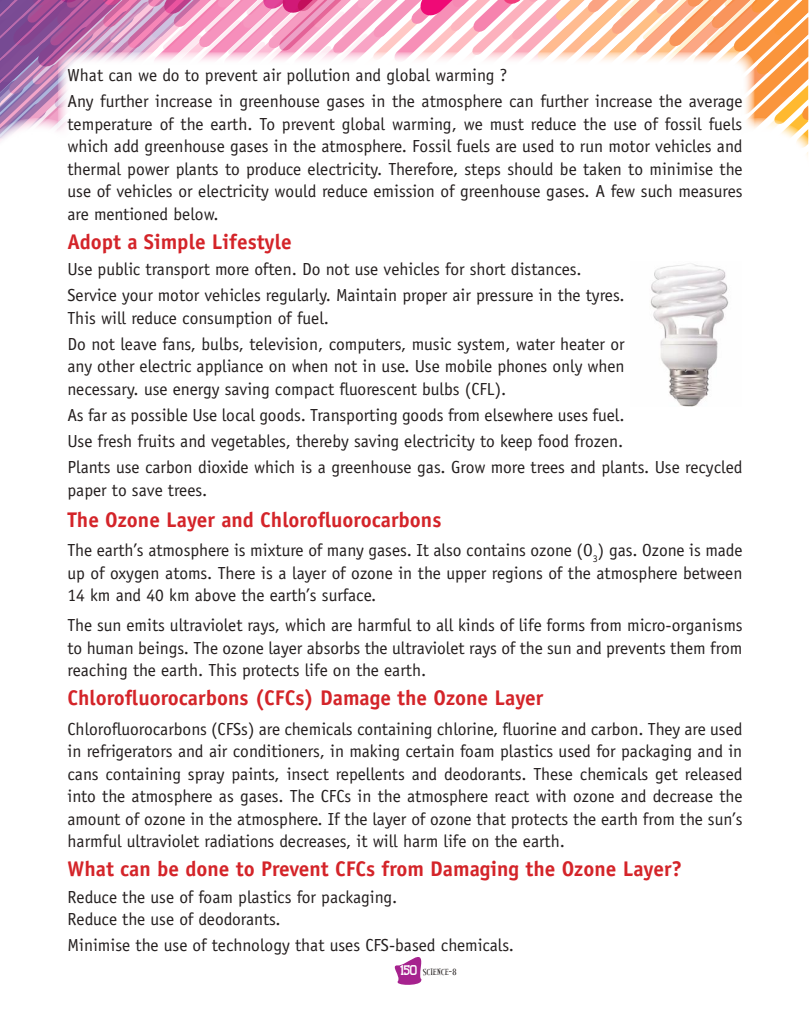
<style>
.page{position:relative;width:810px;height:1035px;background:#fff}
.page>*{position:absolute;margin:0;border:0;box-sizing:border-box;transform-origin:0 0}
.t1{font:700 21.25px "Officina Sans";color:#d42429}
.t2{font:17.5px/22.5px "Officina Sans";color:#241f1f}
.t3{font:8.75px "Alleycat ICG";color:#241f1f}
.s1{font-family:"Cash Font";font-size:13.75px;color:#fff}
</style>
<div class="page">
<svg style="left:394px;top:957px;width:28px;height:28px"></svg>
<svg style="left:0;top:0;width:809px;height:156px"></svg>
<div style="left:58px;top:52px;width:697px;height:507px;background:#fff;border-radius:15px"></div>
<img style="left:650px;top:263px;width:79px;height:143px">
<p class="t2" style="left:68px;top:62px;width:677px;line-height:26.1px">What can we do to prevent air pollution and global warming ?<br>Any further increase in greenhouse gases in the atmosphere can further increase the average</p>
<p class="t2" style="left:68px;top:113px;width:677px;text-align:justify">temperature of the earth. To prevent global warming, we must reduce the use of fossil fuels which add greenhouse gases in the atmosphere. Fossil fuels are used to run motor vehicles and thermal power plants to produce electricity. Therefore, steps should be taken to minimise the use of vehicles or electricity would reduce emission of greenhouse gases. A few such measures are mentioned below.</p>
<p class="t1" style="left:68px;top:228px;width:226px">Adopt a Simple Lifestyle</p>
<p class="t2" style="left:68px;top:256px;width:559px;line-height:26.1px">Use public transport more often. Do not use vehicles for short distances.<br>Service your motor vehicles regularly. Maintain proper air pressure in the tyres.</p>
<p class="t2" style="left:68px;top:305px;width:559px;line-height:26.1px">This will reduce consumption of fuel.<br>Do not leave fans, bulbs, television, computers, music system, water heater or</p>
<p class="t2" style="left:68px;top:355px;width:559px">any other electric appliance on when not in use. Use mobile phones only when necessary. use energy saving compact fluorescent bulbs (CFL).</p>
<p class="t2" style="left:68px;top:402px;width:677px;line-height:26.1px">As far as possible Use local goods. Transporting goods from elsewhere uses fuel.<br>Use fresh fruits and vegetables, thereby saving electricity to keep food frozen.<br>Plants use carbon dioxide which is a greenhouse gas. Grow more trees and plants. Use recycled</p>
<p class="t2" style="left:68px;top:478px;width:141px">paper to save trees.</p>
<p class="t1" style="left:68px;top:506px;width:375px">The Ozone Layer and Chlorofluorocarbons</p>
<p class="t2" style="left:68px;top:539px;width:676px;text-align:justify">The earth’s atmosphere is mixture of many gases. It also contains ozone (O<sub>3</sub>) gas. Ozone is made up of oxygen atoms. There is a layer of ozone in the upper regions of the atmosphere between 14 km and 40 km above the earth’s surface.</p>
<p class="t2" style="left:68px;top:614px;width:677px;text-align:justify">The sun emits ultraviolet rays, which are harmful to all kinds of life forms from micro-organisms to human beings. The ozone layer absorbs the ultraviolet rays of the sun and prevents them from reaching the earth. This protects life on the earth.</p>
<p class="t1" style="left:68px;top:685px;width:477px">Chlorofluorocarbons (CFCs) Damage the Ozone Layer</p>
<p class="t2" style="left:68px;top:718px;width:677px;text-align:justify">Chlorofluorocarbons (CFSs) are chemicals containing chlorine, fluorine and carbon. They are used in refrigerators and air conditioners, in making certain foam plastics used for packaging and in cans containing spray paints, insect repellents and deodorants. These chemicals get released into the atmosphere as gases. The CFCs in the atmosphere react with ozone and decrease the amount of ozone in the atmosphere. If the layer of ozone that protects the earth from the sun’s harmful ultraviolet radiations decreases, it will harm life on the earth.</p>
<p class="t1" style="left:68px;top:856px;width:616px">What can be done to Prevent CFCs from Damaging the Ozone Layer?</p>
<p class="t2" style="left:68px;top:885px;width:331px">Reduce the use of foam plastics for packaging.<br>Reduce the use of deodorants.</p>
<p class="t2" style="left:68px;top:934px;width:448px">Minimise the use of technology that uses CFS-based chemicals.</p>
<p class="t3" style="left:400px;top:967px;width:58px"><span class="s1">150</span> SCIENCE-8</p>
</div>
